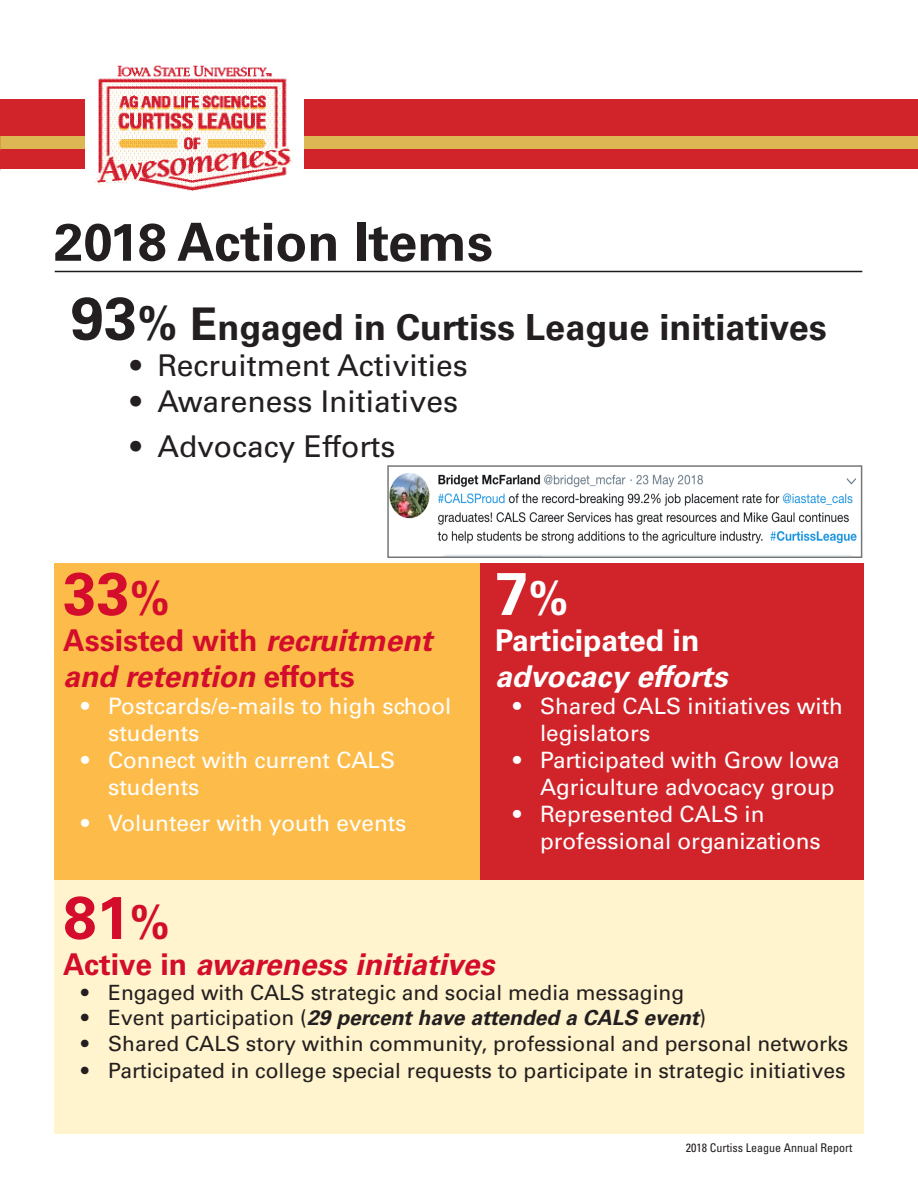
<style>
.page{position:relative;width:918px;height:1188px;background:#fff}
.page>*{position:absolute;margin:0;border:0;box-sizing:border-box;transform-origin:0 0}
.t1{font:700 60px "Univers LT Std";color:#d30d2b}
.t2{font:700 60px "Univers LT Std";color:#fff}
.t3{font:700 52.5px "Univers LT Std";color:#231f20}
.t4{font:700 36px "Univers LT Std";color:#231f20}
.t5{font:italic 700 30px/36px "Univers LT Std";color:#d30d2b}
.t6{font:30px "Univers LT Std";color:#231f20}
.t7{font:italic 700 30px "Univers LT Std";color:#fff}
.t8{font:700 30px "Univers LT Std";color:#fff}
.t9{font:22.5px/27px "Univers LT Std";color:#fff}
.t10{font:21px "Univers LT Std";color:#231f20}
.t11{font:italic 700 21px "Univers LT Std";color:#231f20}
.t12{font:condensed 12px "Univers LT Std";color:#231f20}
.s1{font-size:60px}
.s2{font-size:45px}
.s3{font-style:normal}
.s4{font-weight:400;font-style:normal}
</style>
<div class="page">
<hr style="left:55px;top:271px;width:807px;height:1px;background:#1e191d">
<div style="left:54px;top:563px;width:427px;height:317px;background:#fdbc4a"></div>
<div style="left:481px;top:563px;width:383px;height:317px;background:#d1232a"></div>
<div style="left:54px;top:880px;width:810px;height:254px;background:#fff4cd"></div>
<img style="left:390px;top:473px;width:467px;height:71px">
<div style="left:387px;top:465px;width:475px;height:93px;border:2px solid #757677"></div>
<div style="left:0;top:99px;width:918px;height:70px;background:#d1232a"></div>
<div style="left:0;top:136px;width:918px;height:13px;background:#ddb754"></div>
<img style="left:86px;top:65px;width:217px;height:126px">
<p class="t3" style="left:54px;top:212px;width:441px">2018 Action Items</p>
<p class="t4" style="left:71px;top:306px;width:758px"><span class="s1">93</span><span class="s2">% E</span>ngaged in Curtiss League initiatives</p>
<p class="t6" style="left:130px;top:347px;width:339px">• Recruitment Activities</p>
<p class="t6" style="left:130px;top:383px;width:329px">• Awareness Initiatives</p>
<p class="t6" style="left:130px;top:428px;width:267px">• Advocacy Efforts</p>
<p class="t1" style="left:63px;top:559px;width:108px">33<span class="s2">%</span></p>
<p class="t5" style="left:63px;top:623px;width:371px"><span class="s3">Assisted with</span> recruitment and retention <span class="s3">efforts</span></p>
<p class="t9" style="left:108px;top:693px;width:345px;text-indent:-27px">• Postcards/e-mails to high school students</p>
<p class="t9" style="left:108px;top:747px;width:288px;text-indent:-27px">• Connect with current CALS students</p>
<p class="t9" style="left:81px;top:810px;width:327px">• Volunteer with youth events</p>
<p class="t2" style="left:495px;top:559px;width:75px">7<span class="s2">%</span></p>
<p class="t8" style="left:495px;top:623px;width:206px">Participated in</p>
<p class="t7" style="left:495px;top:659px;width:234px">advocacy efforts</p>
<p class="t9" style="left:540px;top:693px;width:305px;text-indent:-27px">• Shared CALS initiatives with legislators</p>
<p class="t9" style="left:513px;top:747px;width:328px;text-align:right">• Participated with Grow Iowa<br>Agriculture advocacy group</p>
<p class="t9" style="left:540px;top:801px;width:282px;text-indent:-27px">• Represented CALS in professional organizations</p>
<p class="t1" style="left:63px;top:883px;width:108px">81<span class="s2">%</span></p>
<p class="t5" style="left:63px;top:947px;width:433px"><span class="s3">Active in</span> awareness initiatives</p>
<p class="t10" style="left:81px;top:980px;width:605px">• Engaged with CALS strategic and social media messaging</p>
<p class="t11" style="left:81px;top:1006px;width:626px"><span class="s4">• Event participation (</span>29 percent have attended a CALS event<span class="s4">)</span></p>
<p class="t10" style="left:81px;top:1031px;width:769px">• Shared CALS story within community, professional and personal networks</p>
<p class="t10" style="left:81px;top:1058px;width:766px">• Participated in college special requests to participate in strategic initiatives</p>
<p class="t12" style="left:686px;top:1140px;width:168px">2018 Curtiss League Annual Report</p>
</div>
